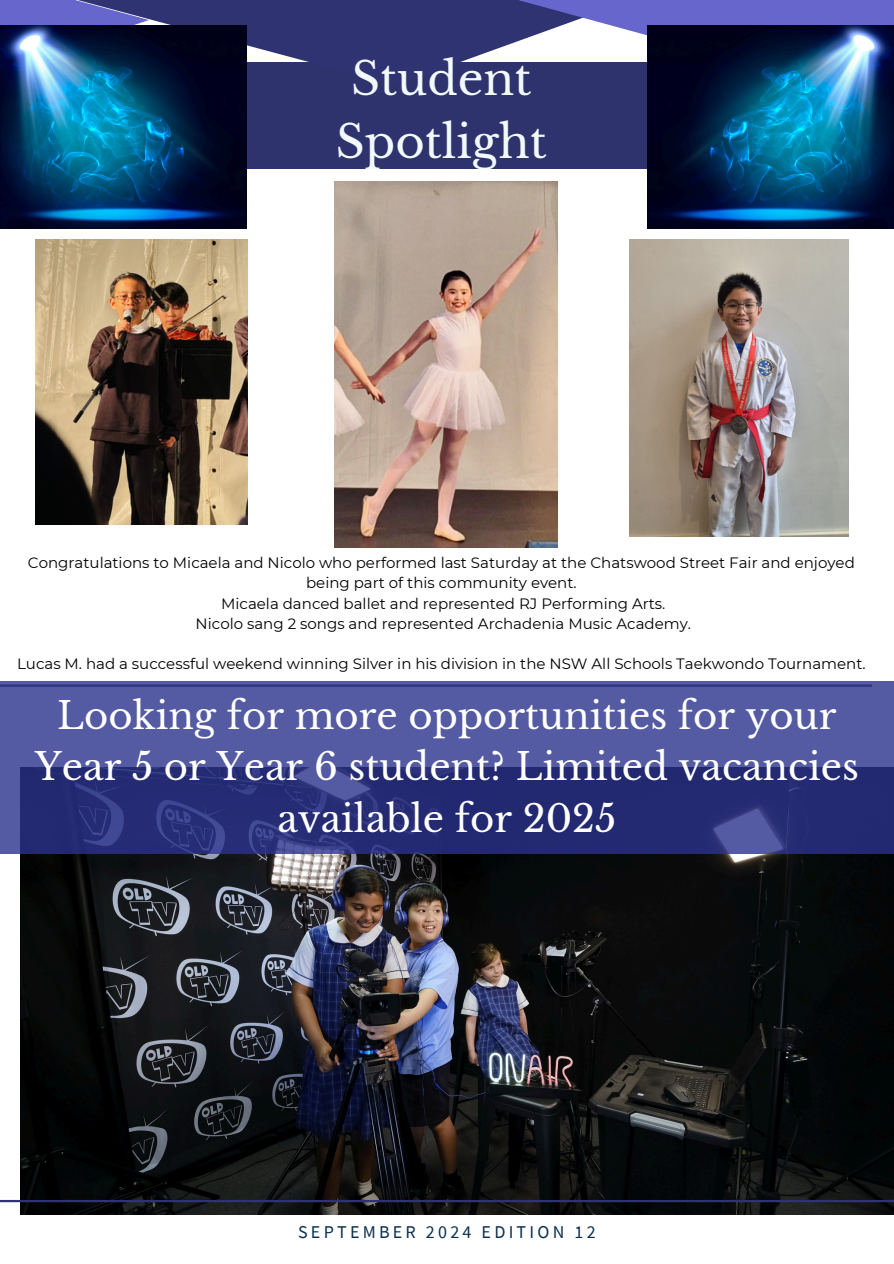
<style>
.page{position:relative;width:894px;height:1264px;background:#fff}
.page>*{position:absolute;margin:0;border:0;box-sizing:border-box;transform-origin:0 0}
.t1{font:45px/63px "Libre Baskerville";color:#f2f9fa;text-align:center}
.t2{font:37.05px/51.3px "Libre Baskerville";color:#fff;text-align:center}
.t3{font:18px "Source Sans Pro";letter-spacing:.18em;color:#092f4d}
.t4{font:15px/20.2px "Montserrat";color:#000;text-align:center}
</style>
<div class="page">
<img style="left:20px;top:854px;width:873px;height:360px">
<hr style="left:0;top:1199px;width:893px;height:3px;background:#303371">
<div style="left:0;top:63px;width:893px;height:106px;background:#2f336d"></div>
<div style="left:149px;top:0;width:246px;height:85px;background:#303371"></div>
<svg style="left:395px;top:0;width:498px;height:63px"></svg>
<svg style="left:0;top:0;width:149px;height:25px;background:#5f60bc"></svg>
<img style="left:0;top:25px;width:246px;height:203px">
<img style="left:647px;top:25px;width:246px;height:203px">
<svg style="left:0;top:681px;width:893px;height:173px;background:#3e458d"></svg>
<img style="left:35px;top:239px;width:212px;height:285px">
<img style="left:334px;top:182px;width:223px;height:365px">
<img style="left:629px;top:239px;width:218px;height:297px">
<p class="t1" style="left:336px;top:48px;width:212px">Student<br>Spotlight</p>
<p class="t4" style="left:28px;top:552px;width:828px">Congratulations to Micaela and Nicolo who performed last Saturday at the Chatswood Street Fair and enjoyed being part of this community event.</p>
<p class="t4" style="left:221px;top:593px;width:445px">Micaela danced ballet and represented RJ Performing Arts.</p>
<p class="t4" style="left:195px;top:613px;width:497px">Nicolo sang 2 songs and represented Archadenia Music Academy.</p>
<h2 class="t4" style="left:17px;top:654px;width:849px">Lucas M. had a successful weekend winning Silver in his division in the NSW All Schools Taekwondo Tournament.</h2>
<p class="t2" style="left:35px;top:690px;width:825px">Looking for more opportunities for your<br>Year 5 or Year 6 student? Limited vacancies available for 2025</p>
<p class="t3" style="left:298px;top:1220px;width:299px">SEPTEMBER 2024 EDITION 12</p>
</div>
